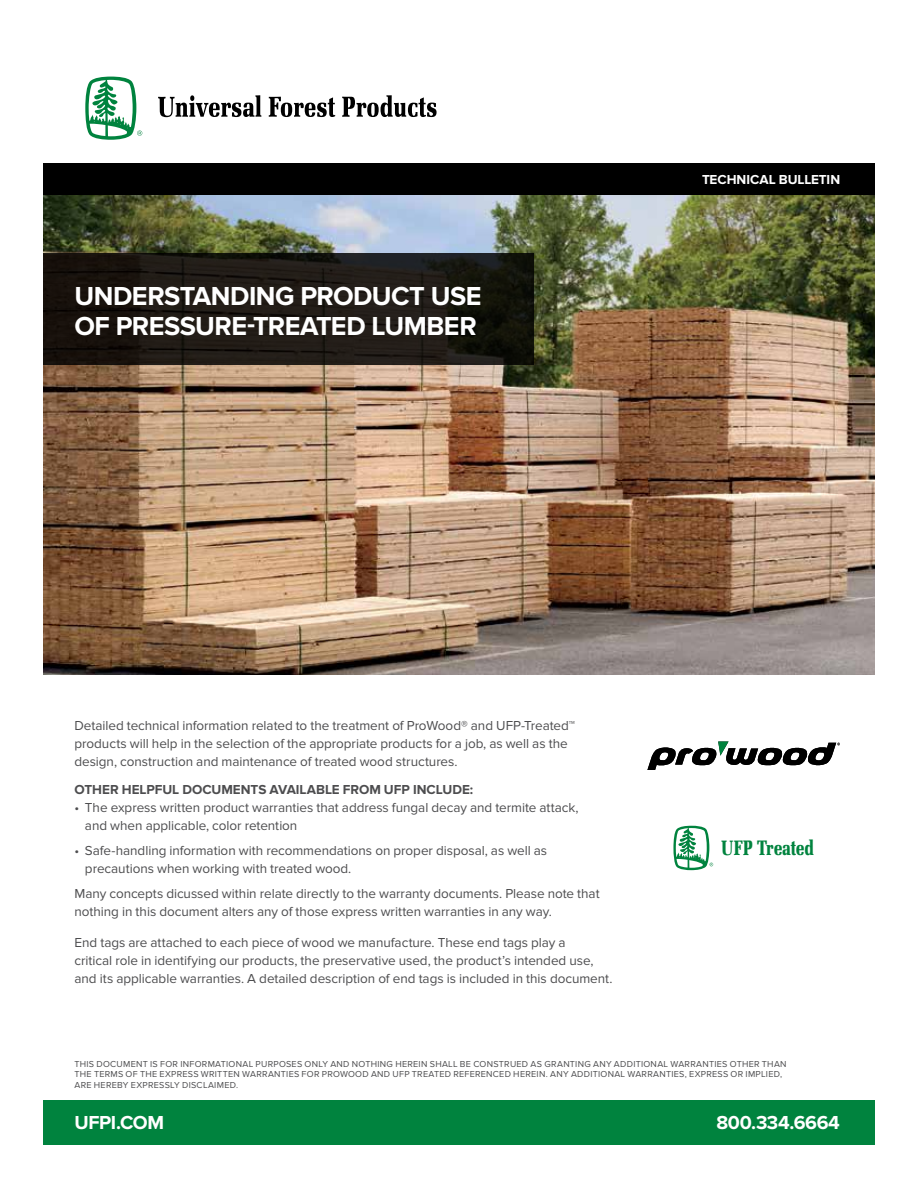
<style>
.page{position:relative;width:918px;height:1188px;background:#fff}
.page>*{position:absolute;margin:0;border:0;box-sizing:border-box;transform-origin:0 0}
.t1{font:700 27px/30px "Proxima Nova";letter-spacing:-.02em;color:#fff}
.t2{font:900 21.6px "Melior";color:#00833e;scale:.72 1}
.t3{font:700 19.5px "Proxima Nova";letter-spacing:-.02em;color:#fff}
.t4{font:13.5px/18px "Proxima Nova";letter-spacing:-.005em;color:#4d4d4f}
.t5{font:700 13.5px "Proxima Nova";color:#4d4d4f}
.t6{font:700 13.5px "Proxima Nova";color:#fff}
.t7{font:9px/10.5px "Proxima Nova";letter-spacing:.03em;color:#4d4d4f}
</style>
<div class="page">
<div style="left:43px;top:1101px;width:832px;height:44px;background:#00833e"></div>
<img style="left:43px;top:194px;width:832px;height:481px">
<div style="left:43px;top:163px;width:832px;height:31px;background:#000"></div>
<svg style="left:43px;top:253px;width:491px;height:112px;background:#1c1712"></svg>
<svg style="left:158px;top:95px;width:103px;height:22px"></svg>
<svg style="left:269px;top:97px;width:66px;height:20px"></svg>
<svg style="left:342px;top:95px;width:95px;height:22px"></svg>
<svg style="left:85px;top:77px;width:57px;height:63px"></svg>
<svg style="left:647px;top:742px;width:193px;height:28px"></svg>
<svg style="left:673px;top:826px;width:40px;height:44px"></svg>
<h1 class="t1" style="left:74px;top:282px;width:409px">UNDERSTANDING PRODUCT USE<br>OF PRESSURE-TREATED LUMBER</h1>
<p class="t6" style="left:702px;top:172px;width:140px">TECHNICAL BULLETIN</p>
<p class="t4" style="left:74px;top:716px;width:502px">Detailed technical information related to the treatment of ProWood® and UFP-Treated™ products will help in the selection of the appropriate products for a job, as well as the design, construction and maintenance of treated wood structures.</p>
<p class="t5" style="left:74px;top:782px;width:400px">OTHER HELPFUL DOCUMENTS AVAILABLE FROM UFP INCLUDE:</p>
<p class="t4" style="left:85px;top:799px;width:495px;text-indent:-11px">• The express written product warranties that address fungal decay and termite attack, and when applicable, color retention</p>
<p class="t4" style="left:85px;top:842px;width:464px;text-indent:-11px">• Safe-handling information with recommendations on proper disposal, as well as precautions when working with treated wood.</p>
<p class="t4" style="left:74px;top:884px;width:527px">Many concepts dicussed within relate directly to the warranty documents. Please note that nothing in this document alters any of those express written warranties in any way.</p>
<p class="t4" style="left:74px;top:934px;width:540px">End tags are attached to each piece of wood we manufacture. These end tags play a<br>critical role in identifying our products, the preservative used, the product’s intended use, and its applicable warranties. A detailed description of end tags is included in this document.</p>
<h2 class="t2" style="left:722px;top:835px;width:130px">UFP Treated</h2>
<p class="t7" style="left:74px;top:1059px;width:714px">THIS DOCUMENT IS FOR INFORMATIONAL PURPOSES ONLY AND NOTHING HEREIN SHALL BE CONSTRUED AS GRANTING ANY ADDITIONAL WARRANTIES OTHER THAN<br>THE TERMS OF THE EXPRESS WRITTEN WARRANTIES FOR PROWOOD AND UFP TREATED REFERENCED HEREIN. ANY ADDITIONAL WARRANTIES, EXPRESS OR IMPLIED,<br>ARE HEREBY EXPRESSLY DISCLAIMED.</p>
<h3 class="t3" style="left:74px;top:1111px;width:91px">UFPI.COM</h3>
<h3 class="t3" style="left:716px;top:1111px;width:125px">800.334.6664</h3>
</div>
